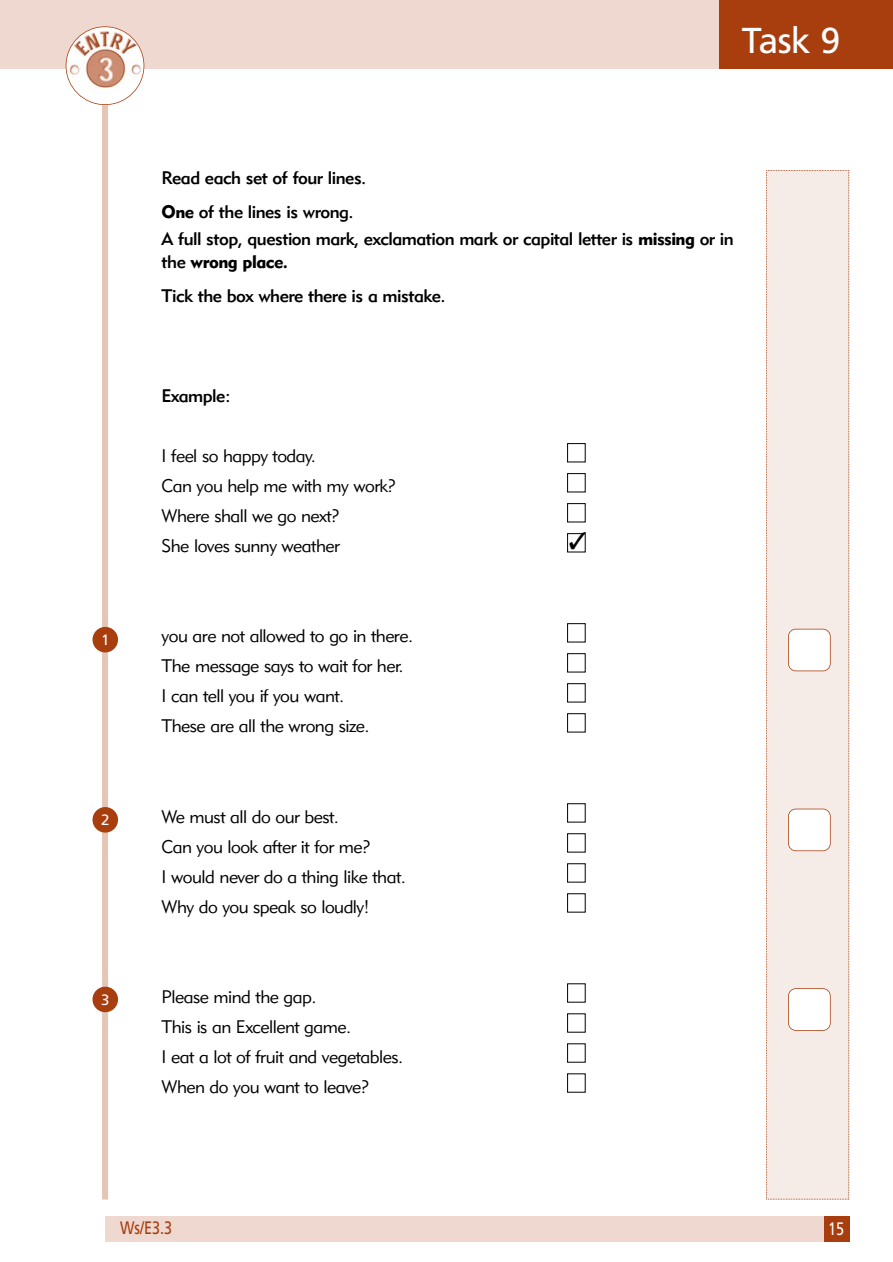
<style>
.page{position:relative;width:893px;height:1262px;background:#fff}
.page>*{position:absolute;margin:0;border:0;box-sizing:border-box;transform-origin:0 0}
.t1{font:36px "Frutiger";color:#fff}
.t2{font:18px/30px "Geometric 415 BT Lite A";letter-spacing:-.03em;color:#000}
.t3{font:18px/34.2px "Geometric 415 BT Medium A";letter-spacing:-.03em;color:#000}
.t4{font:18px "Geometric 415 BT Black A";letter-spacing:-.03em;color:#000}
.t5{font:18px "Frutiger";color:#a83d0d;scale:.8 1}
.t6{font:18px "Frutiger";color:#fff;scale:.8 1}
.t7{font:15px "Frutiger";color:#fff}
.s1{font-family:"Geometric 415 BT Black A"}
.s2{font-family:"Geometric 415 BT Medium A"}
</style>
<div class="page">
<div style="left:102px;top:102px;width:6px;height:1097px;background:#e5c5b6"></div>
<div style="left:718px;top:0;width:174px;height:69px;background:#a83d0d"></div>
<div style="left:0;top:0;width:718px;height:69px;background:#eed8cf"></div>
<div style="left:66px;top:26px;width:78px;height:79px;border:2px solid #a83d0d;border-radius:50%"></div>
<div style="left:92px;top:627px;width:26px;height:25px;background:#a83d0d;border-radius:50%"></div>
<div style="left:92px;top:807px;width:26px;height:25px;background:#a83d0d;border-radius:50%"></div>
<div style="left:92px;top:986px;width:26px;height:26px;background:#a83d0d;border-radius:50%"></div>
<div style="left:766px;top:170px;width:83px;height:1029px;background:#f6ece7"></div>
<div style="left:788px;top:629px;width:42px;height:42px;background:#fff;border-radius:7px"></div>
<div style="left:788px;top:628px;width:42px;height:43px;border:2px solid #a83d0d;border-radius:8px"></div>
<div style="left:788px;top:809px;width:42px;height:41px;background:#fff;border-radius:7px"></div>
<div style="left:788px;top:808px;width:42px;height:43px;border:2px solid #a83d0d;border-radius:8px"></div>
<div style="left:788px;top:988px;width:42px;height:42px;background:#fff;border-radius:7px"></div>
<div style="left:788px;top:988px;width:42px;height:42px;border:2px solid #a83d0d;border-radius:8px"></div>
<div style="left:567px;top:833px;width:18px;height:19px;border:1px solid #000"></div>
<div style="left:567px;top:803px;width:18px;height:19px;border:1px solid #000"></div>
<div style="left:567px;top:713px;width:18px;height:19px;border:1px solid #000"></div>
<div style="left:567px;top:683px;width:18px;height:19px;border:1px solid #000"></div>
<div style="left:567px;top:653px;width:18px;height:19px;border:1px solid #000"></div>
<div style="left:567px;top:623px;width:18px;height:19px;border:1px solid #000"></div>
<div style="left:567px;top:533px;width:18px;height:19px;border:1px solid #000"></div>
<div style="left:567px;top:503px;width:18px;height:19px;border:1px solid #000"></div>
<div style="left:567px;top:473px;width:18px;height:19px;border:1px solid #000"></div>
<div style="left:567px;top:443px;width:18px;height:19px;border:1px solid #000"></div>
<div style="left:106px;top:1216px;width:717px;height:26px;background:#eed8cf"></div>
<div style="left:823px;top:1216px;width:26px;height:26px;background:#a83d0d"></div>
<svg style="left:569px;top:533px;width:17px;height:16px"></svg>
<h1 class="t1" style="left:742px;top:26px;width:100px">Task 9</h1>
<p class="t3" style="left:162px;top:162px;width:206px">Read each set of four lines.<br><span class="s1">One</span> of the lines is wrong.</p>
<p class="t3" style="left:162px;top:223px;width:573px">A full stop, question mark, exclamation mark or capital letter is <span class="s1">missing</span> or in</p>
<p class="t4" style="left:162px;top:250px;width:128px"><span class="s2">the</span> wrong place.</p>
<p class="t3" style="left:162px;top:280px;width:285px">Tick the box where there is a mistake.</p>
<p class="t3" style="left:162px;top:381px;width:70px">Example:</p>
<p class="t2" style="left:162px;top:443px;width:236px">I feel so happy today.<br>Can you help me with my work?<br>Where shall we go next?<br>She loves sunny weather</p>
<p class="t7" style="left:101px;top:633px;width:10px">1</p>
<p class="t2" style="left:162px;top:623px;width:253px">you are not allowed to go in there.<br>The message says to wait for her.<br>I can tell you if you want.<br>These are all the wrong size.</p>
<p class="t7" style="left:101px;top:813px;width:10px">2</p>
<p class="t2" style="left:162px;top:803px;width:246px">We must all do our best.<br>Can you look after it for me?<br>I would never do a thing like that.<br>Why do you speak so loudly!</p>
<p class="t7" style="left:101px;top:993px;width:10px">3</p>
<p class="t2" style="left:162px;top:983px;width:243px">Please mind the gap.<br>This is an Excellent game.<br>I eat a lot of fruit and vegetables.<br>When do you want to leave?</p>
<p class="t5" style="left:120px;top:1220px;width:67px">Ws/E3.3</p>
<p class="t6" style="left:828px;top:1221px;width:22px">15</p>
</div>
